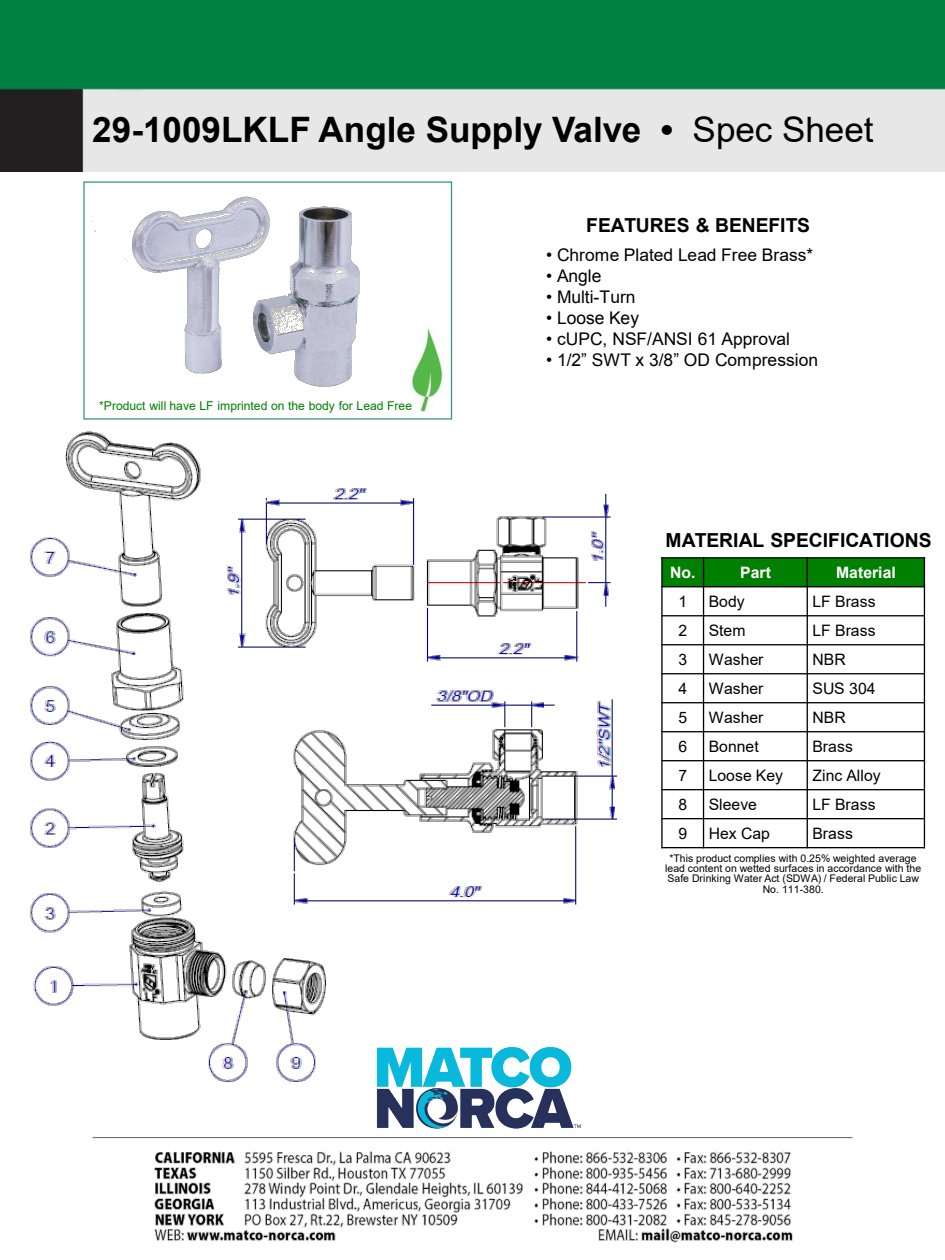
<style>
.page{position:relative;width:945px;height:1260px;background:#fff}
.page>*{position:absolute;margin:0;border:0;box-sizing:border-box;transform-origin:0 0}
.t1{font:700 35px "Arial";color:#000}
.t2{font:700 19.25px "Arial";letter-spacing:-.005em;color:#000}
.t3{font:17.5px "Arial";color:#000}
.t4{font:15.75px "Arial";letter-spacing:.005em;color:#000}
.t5{font:700 15.75px "Arial";color:#fff}
.t6{font:12.25px "Arial";letter-spacing:-.005em;color:#008000}
.t7{font:10.5px/10.2px "Arial";letter-spacing:.005em;color:#000;text-align:center}
.s1{font-weight:400}
</style>
<div class="page">
<img style="left:0;top:0;width:945px;height:172px">
<img style="left:92px;top:1136px;width:761px;height:107px">
<div style="left:662px;top:558px;width:42px;height:29px;background:#008000"></div>
<div style="left:704px;top:558px;width:103px;height:29px;background:#008000"></div>
<div style="left:807px;top:558px;width:117px;height:29px;background:#008000"></div>
<hr style="left:703px;top:557px;width:1px;height:291px;background:#000">
<hr style="left:807px;top:557px;width:1px;height:291px;background:#000">
<hr style="left:661px;top:586px;width:264px;height:1px;background:#000">
<hr style="left:661px;top:615px;width:264px;height:1px;background:#000">
<hr style="left:661px;top:644px;width:264px;height:1px;background:#000">
<hr style="left:661px;top:673px;width:264px;height:1px;background:#000">
<hr style="left:661px;top:702px;width:264px;height:1px;background:#000">
<hr style="left:661px;top:731px;width:264px;height:1px;background:#000">
<hr style="left:661px;top:760px;width:264px;height:1px;background:#000">
<hr style="left:661px;top:789px;width:264px;height:1px;background:#000">
<hr style="left:661px;top:818px;width:264px;height:1px;background:#000">
<hr style="left:661px;top:557px;width:2px;height:291px;background:#000">
<hr style="left:924px;top:557px;width:1px;height:291px;background:#000">
<hr style="left:661px;top:557px;width:264px;height:1px;background:#000">
<hr style="left:661px;top:847px;width:264px;height:1px;background:#000">
<img style="left:30px;top:431px;width:296px;height:651px">
<img style="left:224px;top:481px;width:394px;height:443px">
<img style="left:65px;top:165px;width:392px;height:255px">
<img style="left:376px;top:1046px;width:205px;height:83px">
<h1 class="t1" style="left:92px;top:105px;width:783px">29-1009LKLF Angle Supply Valve • <span class="s1">Spec Sheet</span></h1>
<p class="t6" style="left:99px;top:397px;width:315px">*Product will have LF imprinted on the body for Lead Free</p>
<h2 class="t2" style="left:586px;top:211px;width:225px">FEATURES &amp; BENEFITS</h2>
<h3 class="t3" style="left:546px;top:244px;width:269px">• Chrome Plated Lead Free Brass*</h3>
<h3 class="t3" style="left:546px;top:265px;width:57px">• Angle</h3>
<h3 class="t3" style="left:546px;top:286px;width:91px">• Multi-Turn</h3>
<h3 class="t3" style="left:546px;top:307px;width:94px">• Loose Key</h3>
<h3 class="t3" style="left:546px;top:328px;width:246px">• cUPC, NSF/ANSI 61 Approval</h3>
<h3 class="t3" style="left:546px;top:349px;width:274px">• 1/2” SWT x 3/8” OD Compression</h3>
<h2 class="t2" style="left:666px;top:526px;width:268px">MATERIAL SPECIFICATIONS</h2>
<h3 class="t5" style="left:670px;top:562px;width:27px">No.</h3>
<h3 class="t5" style="left:740px;top:562px;width:32px">Part</h3>
<h3 class="t5" style="left:836px;top:562px;width:61px">Material</h3>
<h3 class="t4" style="left:678px;top:591px;width:10px">1</h3>
<h3 class="t4" style="left:709px;top:591px;width:37px">Body</h3>
<h3 class="t4" style="left:813px;top:591px;width:65px">LF Brass</h3>
<h3 class="t4" style="left:678px;top:620px;width:10px">2</h3>
<h3 class="t4" style="left:709px;top:620px;width:38px">Stem</h3>
<h3 class="t4" style="left:813px;top:620px;width:65px">LF Brass</h3>
<h3 class="t4" style="left:678px;top:649px;width:10px">3</h3>
<h3 class="t4" style="left:709px;top:649px;width:56px">Washer</h3>
<h3 class="t4" style="left:813px;top:649px;width:35px">NBR</h3>
<h3 class="t4" style="left:678px;top:678px;width:10px">4</h3>
<h3 class="t4" style="left:709px;top:678px;width:56px">Washer</h3>
<h3 class="t4" style="left:812px;top:678px;width:65px">SUS 304</h3>
<h3 class="t4" style="left:678px;top:707px;width:10px">5</h3>
<h3 class="t4" style="left:709px;top:707px;width:56px">Washer</h3>
<h3 class="t4" style="left:812px;top:707px;width:35px">NBR</h3>
<h3 class="t4" style="left:678px;top:736px;width:10px">6</h3>
<h3 class="t4" style="left:709px;top:736px;width:52px">Bonnet</h3>
<h3 class="t4" style="left:812px;top:736px;width:42px">Brass</h3>
<h3 class="t4" style="left:678px;top:765px;width:10px">7</h3>
<h3 class="t4" style="left:709px;top:765px;width:76px">Loose Key</h3>
<h3 class="t4" style="left:812px;top:765px;width:70px">Zinc Alloy</h3>
<h3 class="t4" style="left:678px;top:794px;width:10px">8</h3>
<h3 class="t4" style="left:709px;top:794px;width:50px">Sleeve</h3>
<h3 class="t4" style="left:812px;top:794px;width:65px">LF Brass</h3>
<h3 class="t4" style="left:678px;top:823px;width:10px">9</h3>
<h3 class="t4" style="left:709px;top:823px;width:63px">Hex Cap</h3>
<h3 class="t4" style="left:812px;top:823px;width:42px">Brass</h3>
<p class="t7" style="left:665px;top:853px;width:258px">*This product complies with 0.25% weighted average lead content on wetted surfaces in accordance with the Safe Drinking Water Act (SDWA) / Federal Public Law No. 111-380.</p>
</div>
